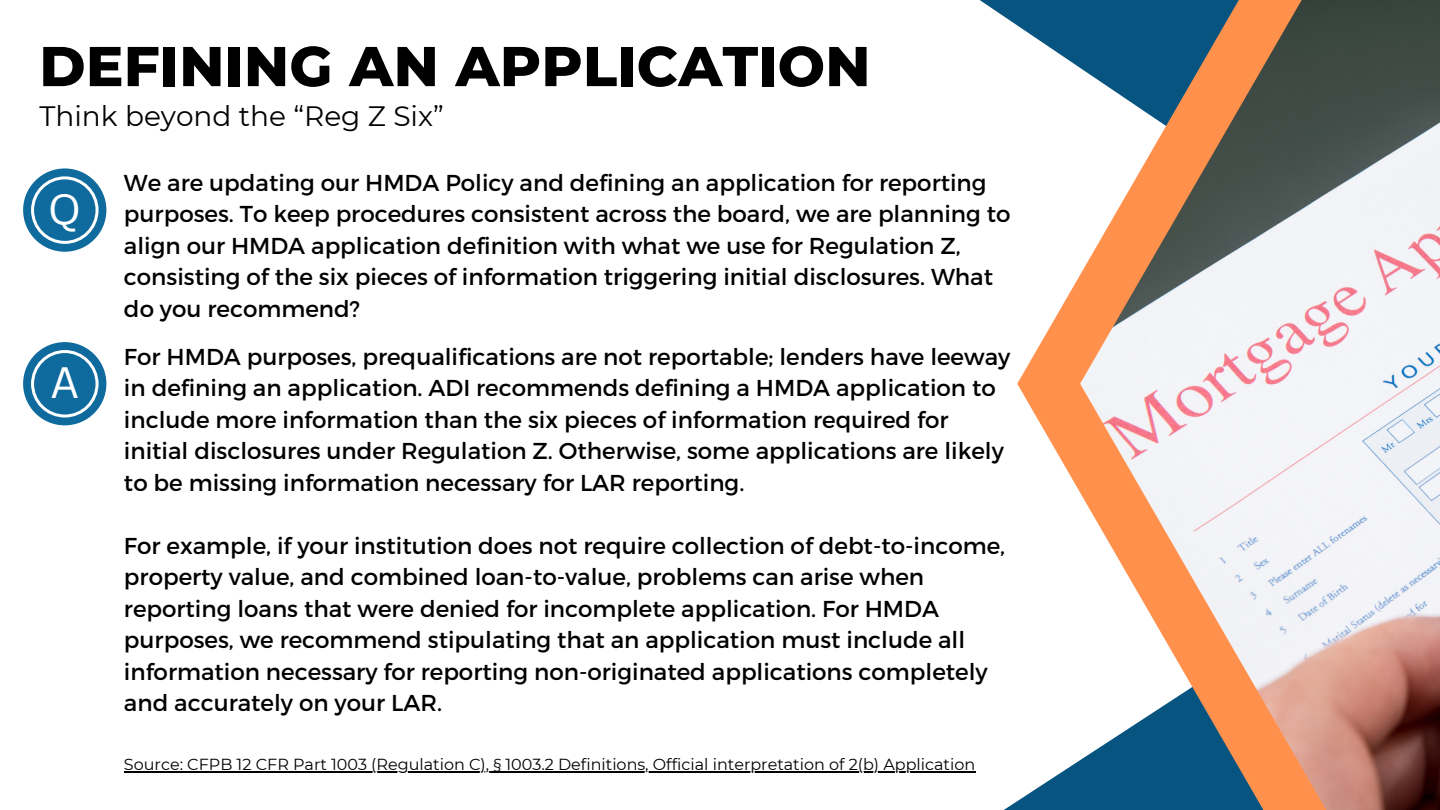
<style>
.page{position:relative;width:1440px;height:810px;background:#fff}
.page>*{position:absolute;margin:0;border:0;box-sizing:border-box;transform-origin:0 0}
.t1{font:800 56px "Montserrat";letter-spacing:.005em;color:#000}
.t2{font:42.8px "Canva Sans";color:#fff}
.t3{font:28px "Montserrat";color:#000}
.t4{font:23px/31.5px "Montserrat";color:#000}
.t5{font:16px "Montserrat";color:#000}
</style>
<div class="page">
<svg style="left:980px;top:0;width:37px;height:26px"></svg>
<svg style="left:1017px;top:0;width:63px;height:810px"></svg>
<div style="left:23px;top:342px;width:83px;height:83px;background:#0f6a9d;border-radius:50%"></div>
<svg style="left:31px;top:350px;width:68px;height:68px"></svg>
<div style="left:23px;top:168px;width:83px;height:84px;background:#0f6a9d;border-radius:50%"></div>
<svg style="left:31px;top:176px;width:68px;height:68px"></svg>
<img style="left:1080px;top:0;width:360px;height:810px">
<hr style="left:124px;top:772px;width:851px;height:1px;background:#000">
<p class="t1" style="left:39px;top:32px;width:833px">DEFINING AN APPLICATION</p>
<p class="t3" style="left:39px;top:99px;width:406px">Think beyond the “Reg Z Six”</p>
<p class="t2" style="left:48px;top:179px;width:35px">Q</p>
<p class="t2" style="left:50px;top:352px;width:30px">A</p>
<p class="t4" style="left:124px;top:166px;width:888px">We are updating our HMDA Policy and defining an application for reporting purposes. To keep procedures consistent across the board, we are planning to align our HMDA application definition with what we use for Regulation Z, consisting of the six pieces of information triggering initial disclosures. What do you recommend?</p>
<p class="t4" style="left:124px;top:339px;width:888px">For HMDA purposes, prequalifications are not reportable; lenders have leeway in defining an application. ADI recommends defining a HMDA application to include more information than the six pieces of information required for initial disclosures under Regulation Z. Otherwise, some applications are likely to be missing information necessary for LAR reporting.</p>
<p class="t4" style="left:124px;top:528px;width:883px">For example, if your institution does not require collection of debt-to-income, property value, and combined loan-to-value, problems can arise when reporting loans that were denied for incomplete application. For HMDA purposes, we recommend stipulating that an application must include all information necessary for reporting non-originated applications completely and accurately on your LAR.</p>
<p class="t5" style="left:124px;top:755px;width:853px">Source: CFPB 12 CFR Part 1003 (Regulation C), § 1003.2 Definitions, Official interpretation of 2(b) Application</p>
</div>
